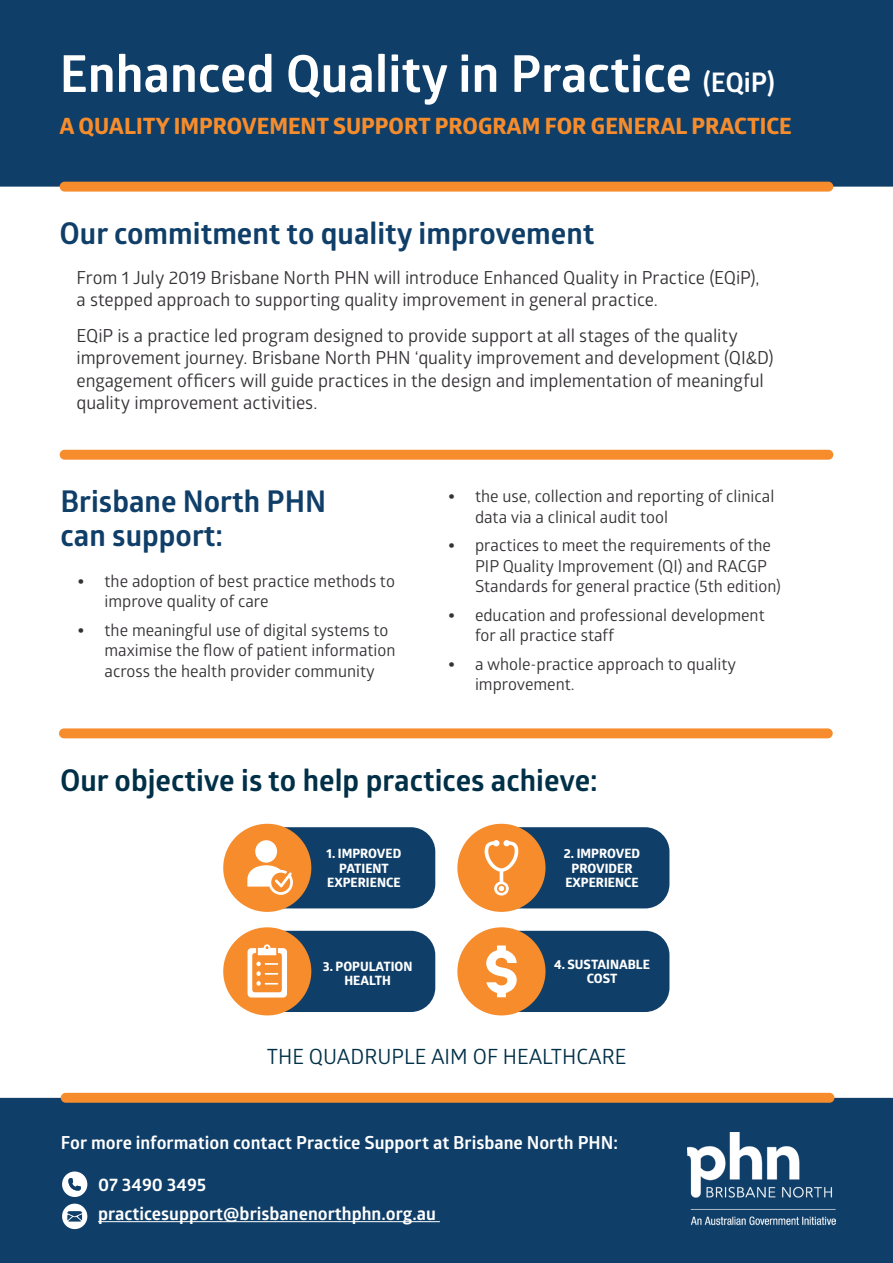
<style>
.page{position:relative;width:893px;height:1263px;background:#fff}
.page>*{position:absolute;margin:0;border:0;box-sizing:border-box;transform-origin:0 0}
.t1{font:700 51px "Glober";color:#fff}
.t2{font:700 30px/33px "Glober";color:#0f3e68}
.t3{font:700 30px "Glober";color:#003047}
.t4{font:700 22.5px "Globerx";color:#f68c2c}
.t5{font:21px "Glober";color:#003047}
.t6{font:18px/22.5px "Glober";letter-spacing:-.005em;color:#353235}
.t7{font:700 18px/29.2px "Glober";color:#fff}
.t8{font:16.5px/20.2px "Glober";color:#353235}
.t9{font:700 12.9px/14.4px "Globerx";color:#fff;text-align:center}
.s1{font-size:27px}
.s2{font-family:"Globerx";font-weight:700;font-size:19.5px}
</style>
<div class="page">
<div style="left:0;top:0;width:893px;height:187px;background:#0f3e68"></div>
<div style="left:60px;top:450px;width:773px;height:10px;background:#f68c2c;border-radius:5px"></div>
<div style="left:59px;top:728px;width:774px;height:10px;background:#f68c2c;border-radius:5px"></div>
<div style="left:60px;top:182px;width:773px;height:10px;background:#f68c2c;border-radius:5px"></div>
<div style="left:0;top:1098px;width:893px;height:165px;background:#0f3e68"></div>
<div style="left:61px;top:1093px;width:773px;height:10px;background:#f68c2c;border-radius:5px"></div>
<img style="left:688px;top:1132px;width:148px;height:94px">
<hr style="left:98px;top:1221px;width:342px;height:1px;background:#fff">
<div style="left:62px;top:1203px;width:25px;height:26px;background:#fff;border-radius:50%"></div>
<svg style="left:67px;top:1211px;width:15px;height:10px"></svg>
<svg style="left:62px;top:1171px;width:25px;height:26px"></svg>
<div style="left:240px;top:827px;width:195px;height:81px;background:#0f3e68;border-radius:24px"></div>
<div style="left:223px;top:824px;width:88px;height:88px;background:#f68c2c;border-radius:50%"></div>
<div style="left:255px;top:840px;width:22px;height:23px;background:#fff;border-radius:50%"></div>
<svg style="left:247px;top:865px;width:46px;height:30px"></svg>
<div style="left:240px;top:931px;width:195px;height:81px;background:#0f3e68;border-radius:24px"></div>
<div style="left:223px;top:927px;width:88px;height:88px;background:#f68c2c;border-radius:50%"></div>
<svg style="left:248px;top:944px;width:39px;height:53px"></svg>
<div style="left:474px;top:827px;width:195px;height:81px;background:#0f3e68;border-radius:24px"></div>
<div style="left:457px;top:824px;width:88px;height:88px;background:#f68c2c;border-radius:50%"></div>
<svg style="left:485px;top:840px;width:33px;height:55px"></svg>
<div style="left:474px;top:931px;width:195px;height:81px;background:#0f3e68;border-radius:24px"></div>
<div style="left:457px;top:927px;width:88px;height:88px;background:#f68c2c;border-radius:50%"></div>
<svg style="left:486px;top:945px;width:31px;height:52px"></svg>
<h1 class="t1" style="left:60px;top:38px;width:717px">Enhanced Quality in Practice <span class="s1">(EQiP)</span></h1>
<h3 class="t4" style="left:60px;top:110px;width:734px">A QUALITY IMPROVEMENT SUPPORT PROGRAM FOR GENERAL PRACTICE</h3>
<h2 class="t2" style="left:60px;top:217px;width:536px">Our commitment to quality improvement</h2>
<p class="t6" style="left:77px;top:266px;width:684px">From 1 July 2019 Brisbane North PHN will introduce Enhanced Quality in Practice (EQiP), a stepped approach to supporting quality improvement in general practice.</p>
<p class="t6" style="left:77px;top:323px;width:699px">EQiP is a practice led program designed to provide support at all stages of the quality improvement journey. Brisbane North PHN ‘quality improvement and development (QI&amp;D) engagement officers will guide practices in the design and implementation of meaningful quality improvement activities.</p>
<h2 class="t2" style="left:61px;top:485px;width:267px">Brisbane North PHN can support:</h2>
<p class="t8" style="left:105px;top:570px;width:292px;text-indent:-27px"><span class="s2">•</span> the adoption of best practice methods to improve quality of care</p>
<p class="t8" style="left:105px;top:619px;width:292px;text-indent:-27px"><span class="s2">•</span> the meaningful use of digital systems to maximise the flow of patient information across the health provider community</p>
<p class="t8" style="left:475px;top:486px;width:301px;text-indent:-27px"><span class="s2">•</span> the use, collection and reporting of clinical data via a clinical audit tool</p>
<p class="t8" style="left:475px;top:535px;width:307px;text-indent:-27px"><span class="s2">•</span> practices to meet the requirements of the<br>PIP Quality Improvement (QI) and RACGP<br>Standards for general practice (5th edition)</p>
<p class="t8" style="left:475px;top:604px;width:291px;text-indent:-27px"><span class="s2">•</span> education and professional development for all practice staff</p>
<p class="t8" style="left:475px;top:653px;width:263px;text-indent:-27px"><span class="s2">•</span> a whole-practice approach to quality improvement.</p>
<h2 class="t3" style="left:60px;top:759px;width:539px">Our objective is to help practices achieve:</h2>
<p class="t9" style="left:327px;top:846px;width:76px">1. IMPROVED<br>PATIENT<br>EXPERIENCE</p>
<p class="t9" style="left:323px;top:959px;width:91px">3. POPULATION<br>HEALTH</p>
<p class="t9" style="left:564px;top:846px;width:78px">2. IMPROVED<br>PROVIDER<br>EXPERIENCE</p>
<p class="t9" style="left:554px;top:957px;width:97px">4. SUSTAINABLE<br>COST</p>
<p class="t5" style="left:267px;top:1042px;width:361px">THE QUADRUPLE AIM OF HEALTHCARE</p>
<p class="t7" style="left:61px;top:1128px;width:559px">For more information contact Practice Support at Brisbane North PHN:</p>
<p class="t7" style="left:98px;top:1169px;width:339px">07 3490 3495 practicesupport@brisbanenorthphn.org.au</p>
</div>
